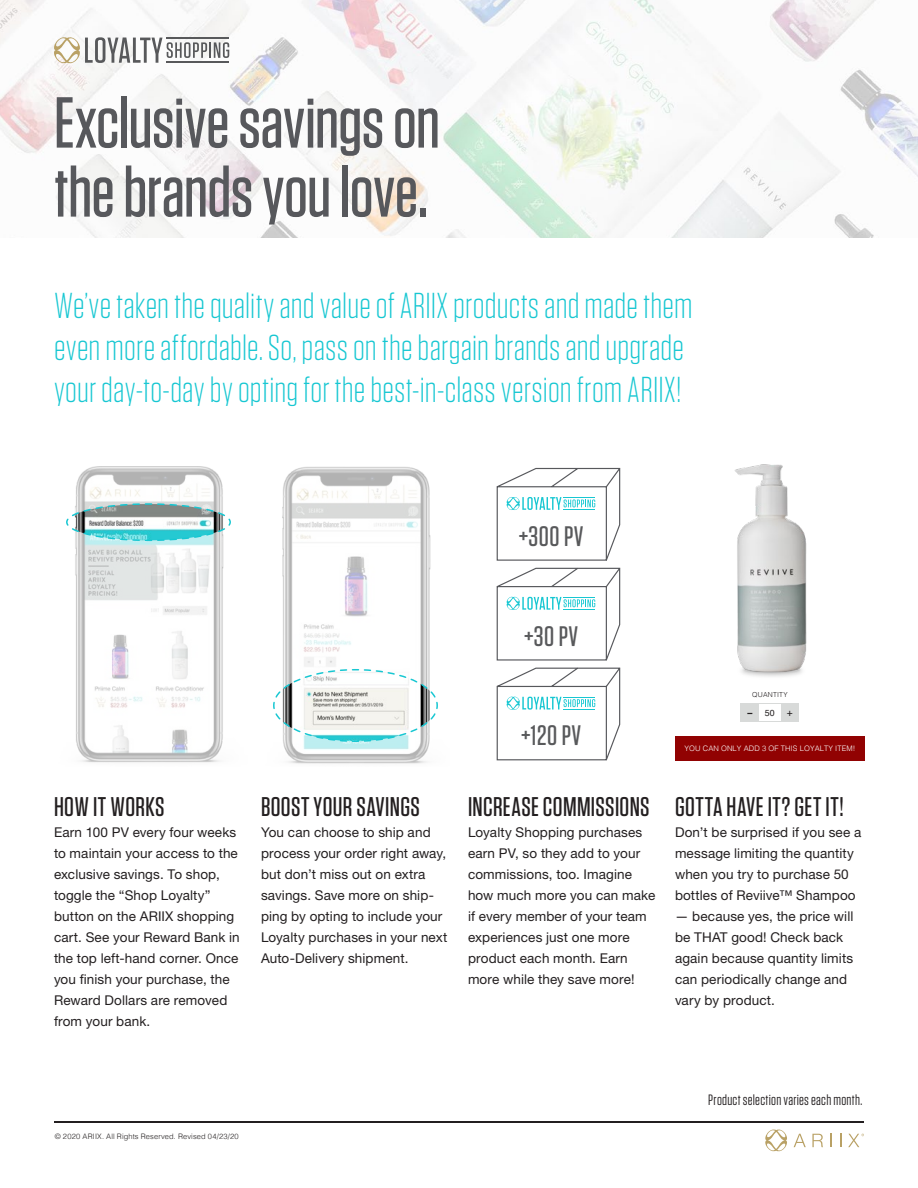
<style>
.page{position:relative;width:918px;height:1188px;background:#fff}
.page>*{position:absolute;margin:0;border:0;box-sizing:border-box;transform-origin:0 0}
.Image_Headline{font:500 72px/69px "Tungsten";letter-spacing:-.01em;color:#57585c}
.CALL_OUT_-_LOYALTY_S{font:300 36px/42px "Tungsten";letter-spacing:.005em;color:#17c7d2}
.t1{font:500 28.2px "Tungsten";letter-spacing:.02em;color:#58595b}
.Paragraph_Header{font:500 27px "Tungsten";letter-spacing:.015em;color:#231f20}
.Footnote{font:15px "Tungsten";letter-spacing:.015em;color:#231f20}
.Body_Copy{font:13.5px/21px "Helvetica Neue LT Std";letter-spacing:.01em;color:#231f20}
.BODY_COPY__left{font:10.05px "Helvetica";color:#231f20}
.BODY_COPY__left-2{font:700 9.45px "Helvetica";color:#231f20}
.BODY_COPY__left-3{font:8.85px "Helvetica";color:#231f20}
.t2{font:300 7.5px "Helvetica";letter-spacing:.015em;color:#231f20}
.BODY_COPY__left-4{font:300 7.5px "Helvetica";letter-spacing:.01em;color:#fff}
.BODY_COPY__left-5{font:300 6.9px "Helvetica";letter-spacing:.03em;color:#231f20}
</style>
<div class="page">
<img style="left:0;top:0;width:918px;height:238px">
<img style="left:734px;top:464px;width:73px;height:213px">
<svg style="left:75px;top:466px;width:356px;height:298px"></svg>
<svg style="left:54px;top:37px;width:175px;height:26px"></svg>
<hr style="left:167px;top:38px;width:62px;height:1px;background:#58595b">
<hr style="left:167px;top:61px;width:62px;height:2px;background:#58595b">
<svg style="left:496px;top:667px;width:125px;height:94px"></svg>
<hr style="left:564px;top:697px;width:31px;height:1px;background:#17c7d2">
<hr style="left:564px;top:709px;width:31px;height:1px;background:#17c7d2">
<div style="left:741px;top:704px;width:58px;height:18px;background:#d8dad9"></div>
<div style="left:759px;top:704px;width:22px;height:17px;background:#fff"></div>
<div style="left:675px;top:736px;width:190px;height:24px;background:#910202"></div>
<svg style="left:496px;top:467px;width:125px;height:194px"></svg>
<hr style="left:564px;top:497px;width:31px;height:1px;background:#17c7d2">
<hr style="left:564px;top:509px;width:31px;height:1px;background:#17c7d2">
<svg style="left:272px;top:668px;width:166px;height:75px"></svg>
<svg style="left:66px;top:503px;width:166px;height:39px"></svg>
<hr style="left:54px;top:1121px;width:810px;height:2px;background:#231f20">
<svg style="left:794px;top:1134px;width:12px;height:13px"></svg>
<svg style="left:812px;top:1134px;width:11px;height:13px"></svg>
<svg style="left:831px;top:1134px;width:1px;height:13px"></svg>
<svg style="left:840px;top:1134px;width:2px;height:13px"></svg>
<svg style="left:765px;top:1129px;width:22px;height:22px"></svg>
<svg style="left:848px;top:1134px;width:16px;height:13px"></svg>
<p class="Image_Headline" style="left:54px;top:89px;width:387px">Exclusive savings on the brands you love.</p>
<p class="CALL_OUT_-_LOYALTY_S" style="left:54px;top:285px;width:640px">We’ve taken the quality and value of ARIIX products and made them even more affordable. So, pass on the bargain brands and upgrade your day-to-day by opting for the best-in-class version from ARIIX!</p>
<p class="t1" style="left:519px;top:521px;width:66px">+300 PV</p>
<p class="Paragraph_Header" style="left:54px;top:793px;width:112px">HOW IT WORKS</p>
<p class="Body_Copy" style="left:54px;top:822px;width:187px">Earn 100 PV every four weeks to maintain your access to the exclusive savings. To shop, toggle the “Shop Loyalty” button on the ARIIX shopping cart. See your Reward Bank in the top left-hand corner. Once you finish your purchase, the<br>Reward Dollars are removed from your bank.</p>
<p class="Paragraph_Header" style="left:261px;top:793px;width:160px">BOOST YOUR SAVINGS</p>
<p class="Body_Copy" style="left:261px;top:822px;width:188px">You can choose to ship and process your order right away, but don’t miss out on extra savings. Save more on ship&shy;ping by opting to include your<br>Loyalty purchases in your next<br>Auto-Delivery shipment.</p>
<p class="t1" style="left:524px;top:621px;width:55px">+30 PV</p>
<p class="t1" style="left:522px;top:721px;width:61px">+120 PV</p>
<p class="Paragraph_Header" style="left:468px;top:793px;width:183px">INCREASE COMMISSIONS</p>
<p class="Body_Copy" style="left:468px;top:822px;width:189px">Loyalty Shopping purchases earn PV, so they add to your commissions, too. Imagine how much more you can make if every member of your team experiences just one more product each month. Earn more while they save more!</p>
<p class="BODY_COPY__left-5" style="left:752px;top:688px;width:37px">QUANTITY</p>
<p class="BODY_COPY__left-2" style="left:747px;top:705px;width:7px">−</p>
<p class="BODY_COPY__left-3" style="left:765px;top:706px;width:11px">50</p>
<p class="BODY_COPY__left" style="left:787px;top:705px;width:7px">+</p>
<p class="BODY_COPY__left-4" style="left:684px;top:742px;width:172px">YOU CAN ONLY ADD 3 OF THIS LOYALTY ITEM!</p>
<p class="Paragraph_Header" style="left:675px;top:793px;width:170px">GOTTA HAVE IT? GET IT!</p>
<p class="Body_Copy" style="left:675px;top:822px;width:188px">Don’t be surprised if you see a message limiting the quantity when you try to purchase 50 bottles of Reviive™ Shampoo</p>
<p class="Body_Copy" style="left:675px;top:906px;width:180px">— because yes, the price will be THAT good! Check back again because quantity limits can periodically change and vary by product.</p>
<p class="t2" style="left:55px;top:1130px;width:185px">© 2020 ARIIX. All Rights Reserved. Revised 04/23/20</p>
<p class="Footnote" style="left:708px;top:1092px;width:155px">Product selection varies each month.</p>
</div>
